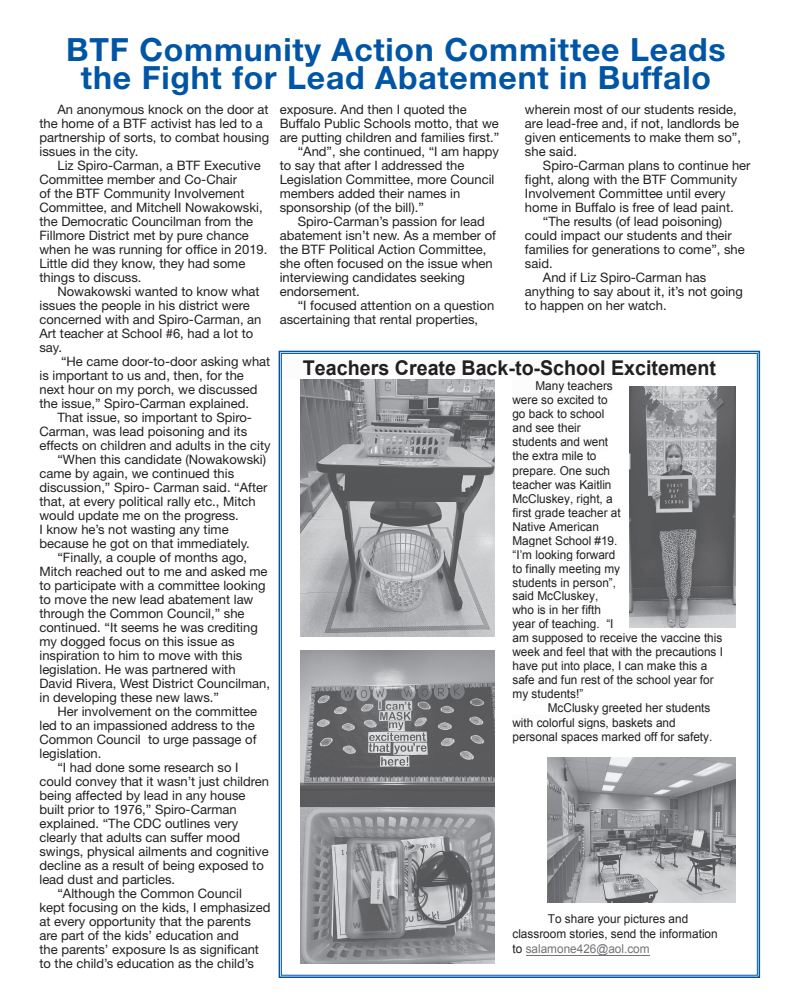
<style>
.page{position:relative;width:792px;height:1008px;background:#fff}
.page>*{position:absolute;margin:0;border:0;box-sizing:border-box;transform-origin:0 0}
.t1{font:700 32px/28px "Helvetica Neue";letter-spacing:.025em;color:#0155a5;text-align:center}
.t2{font:700 20.3px "Arial";color:#231f20}
.t3{font:13px/14px "Helvetica Neue";color:#231f20}
.t4{font:12.2px/14px "Arial";color:#231f20}
.s1{color:#747578}
</style>
<div class="page">
<svg style="left:278px;top:350px;width:483px;height:628px"></svg>
<h1 class="t1" style="left:66px;top:35px;width:661px">BTF Community Action Committee Leads the Fight for Lead Abatement in Buffalo</h1>
<p class="t3" style="left:39px;top:102px;width:231px;text-indent:18px">An anonymous knock on the door at the home of a BTF activist has led to a partnership of sorts, to combat housing issues in the city.</p>
<p class="t3" style="left:39px;top:158px;width:230px;text-indent:18px">Liz Spiro-Carman, a BTF Executive Committee member and Co-Chair<br>of the BTF Community Involvement Committee, and Mitchell Nowakowski, the Democratic Councilman from the Fillmore District met by pure chance when he was running for office in 2019.<br>Little did they know, they had some things to discuss.</p>
<p class="t3" style="left:39px;top:284px;width:224px;text-indent:18px">Nowakowski wanted to know what issues the people in his district were concerned with and Spiro-Carman, an<br>Art teacher at School #6, had a lot to say.</p>
<p class="t3" style="left:39px;top:354px;width:232px;text-indent:22px">“He came door-to-door asking what is important to us and, then, for the next hour on my porch, we discussed the issue,” Spiro-Carman explained.</p>
<p class="t3" style="left:57px;top:410px;width:196px">That issue, so important to Spiro-</p>
<p class="t3" style="left:39px;top:424px;width:209px">Carman, was lead poisoning and its</p>
<p class="t3" style="left:39px;top:438px;width:233px">effects on children and adults in the city</p>
<p class="t3" style="left:57px;top:452px;width:210px">“When this candidate (Nowakowski)</p>
<p class="t3" style="left:39px;top:466px;width:196px">came by again, we continued this</p>
<p class="t3" style="left:39px;top:480px;width:230px">discussion,” Spiro- Carman said. “After</p>
<p class="t3" style="left:39px;top:494px;width:218px">that, at every political rally etc., Mitch</p>
<p class="t3" style="left:39px;top:508px;width:201px">would update me on the progress.</p>
<p class="t3" style="left:39px;top:522px;width:191px">I know he’s not wasting any time</p>
<p class="t3" style="left:39px;top:536px;width:212px">because he got on that immediately.</p>
<p class="t3" style="left:57px;top:550px;width:191px">“Finally, a couple of months ago,</p>
<p class="t3" style="left:39px;top:564px;width:230px">Mitch reached out to me and asked me</p>
<p class="t3" style="left:39px;top:578px;width:228px">to participate with a committee looking</p>
<p class="t3" style="left:39px;top:592px;width:216px">to move the new lead abatement law</p>
<p class="t3" style="left:39px;top:606px;width:207px">through the Common Council,” she</p>
<p class="t3" style="left:39px;top:620px;width:220px">continued. “It seems he was crediting</p>
<p class="t3" style="left:39px;top:634px;width:197px">my dogged focus on this issue as</p>
<p class="t3" style="left:39px;top:648px;width:204px">inspiration to him to move with this</p>
<p class="t3" style="left:39px;top:662px;width:198px">legislation. He was partnered with</p>
<p class="t3" style="left:39px;top:676px;width:232px">David Rivera, West District Councilman,</p>
<p class="t3" style="left:39px;top:690px;width:181px">in developing these new laws.”</p>
<p class="t3" style="left:57px;top:704px;width:201px">Her involvement on the committee</p>
<p class="t3" style="left:39px;top:718px;width:217px">led to an impassioned address to the</p>
<p class="t3" style="left:39px;top:732px;width:219px">Common Council to urge passage of</p>
<p class="t3" style="left:39px;top:746px;width:63px">legislation.</p>
<p class="t3" style="left:57px;top:760px;width:183px">“I had done some research so I</p>
<p class="t3" style="left:39px;top:774px;width:231px">could convey that it wasn’t just children</p>
<p class="t3" style="left:39px;top:788px;width:208px">being affected by lead in any house</p>
<p class="t3" style="left:39px;top:802px;width:199px">built prior to 1976,” Spiro-Carman</p>
<p class="t3" style="left:39px;top:816px;width:200px">explained. “The CDC outlines very</p>
<p class="t3" style="left:39px;top:830px;width:202px">clearly that adults can suffer mood</p>
<p class="t3" style="left:39px;top:844px;width:231px">swings, physical ailments and cognitive</p>
<p class="t3" style="left:39px;top:858px;width:226px">decline as a result of being exposed to</p>
<p class="t3" style="left:39px;top:872px;width:137px">lead dust and particles.</p>
<p class="t3" style="left:57px;top:886px;width:186px">“Although the Common Council</p>
<p class="t3" style="left:39px;top:900px;width:232px">kept focusing on the kids, I emphasized</p>
<p class="t3" style="left:39px;top:914px;width:213px">at every opportunity that the parents</p>
<p class="t3" style="left:39px;top:928px;width:201px">are part of the kids’ education and</p>
<p class="t3" style="left:39px;top:942px;width:221px">the parents’ exposure Is as significant</p>
<p class="t3" style="left:39px;top:956px;width:216px">to the child’s education as the child’s</p>
<p class="t3" style="left:525px;top:102px;width:218px">wherein most of our students reside, are lead-free and, if not, landlords be given enticements to make them so”, she said.</p>
<p class="t3" style="left:543px;top:158px;width:209px">Spiro-Carman plans to continue her</p>
<p class="t3" style="left:525px;top:172px;width:214px">fight, along with the BTF Community</p>
<p class="t3" style="left:525px;top:186px;width:202px">Involvement Committee until every</p>
<p class="t3" style="left:525px;top:200px;width:210px">home in Buffalo is free of lead paint.</p>
<p class="t3" style="left:543px;top:214px;width:181px">“The results (of lead poisoning)</p>
<p class="t3" style="left:525px;top:228px;width:208px">could impact our students and their</p>
<p class="t3" style="left:525px;top:242px;width:221px">families for generations to come”, she</p>
<p class="t3" style="left:525px;top:256px;width:29px">said.</p>
<p class="t3" style="left:543px;top:270px;width:165px">And if Liz Spiro-Carman has</p>
<p class="t3" style="left:525px;top:284px;width:219px">anything to say about it, it’s not going</p>
<p class="t3" style="left:525px;top:298px;width:143px">to happen on her watch.</p>
<p class="t3" style="left:280px;top:103px;width:189px">exposure. And then I quoted the</p>
<p class="t3" style="left:280px;top:117px;width:221px">Buffalo Public Schools motto, that we</p>
<p class="t3" style="left:280px;top:131px;width:221px">are putting children and families first.”</p>
<p class="t3" style="left:298px;top:145px;width:203px">“And”, she continued, “I am happy</p>
<p class="t3" style="left:280px;top:159px;width:186px">to say that after I addressed the</p>
<p class="t3" style="left:280px;top:173px;width:216px">Legislation Committee, more Council</p>
<p class="t3" style="left:280px;top:187px;width:182px">members added their names in</p>
<p class="t3" style="left:280px;top:201px;width:146px">sponsorship (of the bill).”</p>
<p class="t3" style="left:298px;top:215px;width:189px">Spiro-Carman’s passion for lead</p>
<p class="t3" style="left:280px;top:229px;width:218px">abatement isn’t new. As a member of</p>
<p class="t3" style="left:280px;top:243px;width:208px">the BTF Political Action Committee,</p>
<p class="t3" style="left:280px;top:257px;width:215px">she often focused on the issue when</p>
<p class="t3" style="left:280px;top:271px;width:187px">interviewing candidates seeking</p>
<p class="t3" style="left:280px;top:285px;width:82px">endorsement.</p>
<p class="t3" style="left:298px;top:299px;width:198px">“I focused attention on a question</p>
<p class="t3" style="left:280px;top:313px;width:200px">ascertaining that rental properties,</p>
<h2 class="t2" style="left:303px;top:354px;width:415px">Teachers Create Back-to-School Excitement</h2>
<p class="t4" style="left:512px;top:379px;width:212px;text-indent:23px">Many teachers<br>were so excited to<br>go back to school<br>and see their<br>students and went<br>the extra mile to<br>prepare. One such<br>teacher was Kaitlin<br>McCluskey, right, a<br>first grade teacher at<br>Native American<br>Magnet School #19.<br>“I’m looking forward<br>to finally meeting my<br>students in person”,<br>said McCluskey,<br>who is in her fifth<br>year of teaching. “I<br>am supposed to receive the vaccine this week and feel that with the precautions I have put into place, I can make this a safe and fun rest of the school year for my students!”</p>
<p class="t4" style="left:512px;top:701px;width:201px;text-indent:35px">McClusky greeted her students with colorful signs, baskets and personal spaces marked off for safety.</p>
<p class="t4" style="left:512px;top:912px;width:207px;line-height:15px;text-indent:35px">To share your pictures and classroom stories, send the information to <span class="s1">salamone426@aol.com</span></p>
</div>
